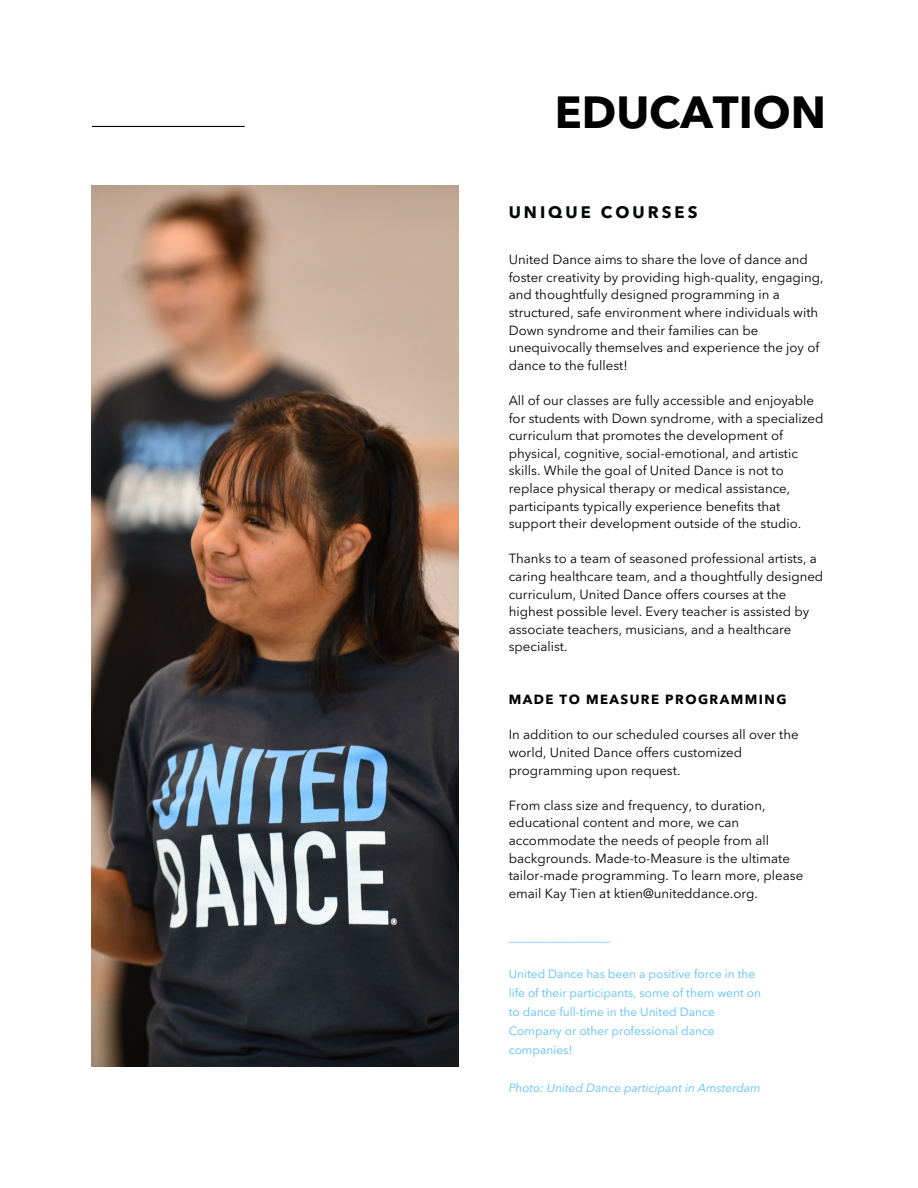
<style>
.page{position:relative;width:918px;height:1188px;background:#fff}
.page>*{position:absolute;margin:0;border:0;box-sizing:border-box;transform-origin:0 0}
.t1{font:700 44.55px "Avenir Next LT Pro";color:#000}
.t2{font:700 16.5px "Avenir Next LT Pro";letter-spacing:.18em;color:#040606}
.t3{font:13.2px/17.5px "Avenir Next LT Pro";color:#000}
.t4{font:700 13.2px "Avenir Next LT Pro";letter-spacing:.11em;color:#000}
.t5{font:12px/18.9px "Avenir Next LT Pro";color:#57bff6}
.t6{font:italic 12px "Avenir Next LT Pro";color:#57bff6}
</style>
<div class="page">
<img style="left:92px;top:186px;width:367px;height:881px">
<hr style="left:92px;top:126px;width:152px;height:1px;background:#000">
<p class="t1" style="left:555px;top:94px;width:273px">EDUCATION</p>
<p class="t2" style="left:509px;top:205px;width:190px">UNIQUE COURSES</p>
<p class="t3" style="left:509px;top:252px;width:316px">United Dance aims to share the love of dance and foster creativity by providing high-quality, engaging, and thoughtfully designed programming in a structured, safe environment where individuals with Down syndrome and their families can be unequivocally themselves and experience the joy of dance to the fullest!</p>
<p class="t3" style="left:509px;top:393px;width:316px">All of our classes are fully accessible and enjoyable for students with Down syndrome, with a specialized curriculum that promotes the development of physical, cognitive, social-emotional, and artistic skills. While the goal of United Dance is not to replace physical therapy or medical assistance, participants typically experience benefits that support their development outside of the studio.</p>
<p class="t3" style="left:509px;top:551px;width:316px">Thanks to a team of seasoned professional artists, a caring healthcare team, and a thoughtfully designed curriculum, United Dance offers courses at the highest possible level. Every teacher is assisted by associate teachers, musicians, and a healthcare specialist.</p>
<p class="t4" style="left:509px;top:694px;width:279px">MADE TO MEASURE PROGRAMMING</p>
<p class="t3" style="left:509px;top:727px;width:291px">In addition to our scheduled courses all over the world, United Dance offers customized programming upon request.</p>
<p class="t3" style="left:509px;top:798px;width:296px">From class size and frequency, to duration, educational content and more, we can accommodate the needs of people from all backgrounds. Made-to-Measure is the ultimate tailor-made programming. To learn more, please email Kay Tien at ktien@uniteddance.org.</p>
<p class="t5" style="left:509px;top:928px;width:103px">_________________</p>
<p class="t5" style="left:509px;top:966px;width:254px">United Dance has been a positive force in the life of their participants, some of them went on to dance full-time in the United Dance Company or other professional dance companies!</p>
<p class="t6" style="left:509px;top:1083px;width:253px">Photo: United Dance participant in Amsterdam</p>
</div>
